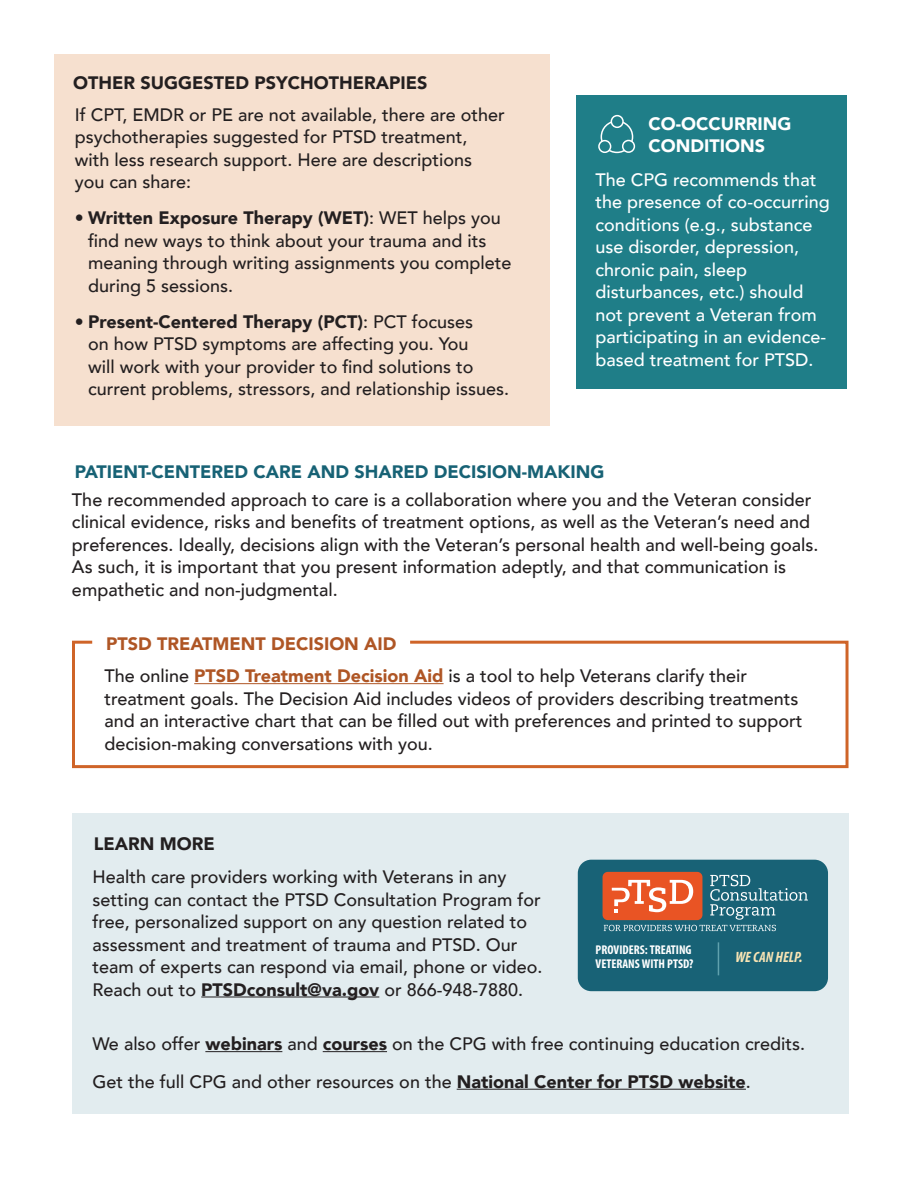
<style>
.page{position:relative;width:918px;height:1188px;background:#fff}
.page>*{position:absolute;margin:0;border:0;box-sizing:border-box;transform-origin:0 0}
.t1{font:500 18px/22.5px "Avenir";color:#231f20}
.t2{font:500 18px/22.5px "Avenir";color:#fff}
.t3{font:900 18px/32.8px "Avenir";color:#af5625}
.t4{font:900 18px "Avenir";color:#176275}
.t5{font:900 18px "Avenir";color:#231f20}
.t6{font:900 18px/22.5px "Avenir";color:#fff}
.t7{font:italic 700 condensed 15px "Myriad Pro";color:#f8e4b4}
.t8{font:700 condensed 12.75px/13.5px "Myriad Pro";color:#fff}
.s1{font-weight:900}
.s2{font-weight:500;color:#231f20}
</style>
<div class="page">
<div style="left:54px;top:54px;width:496px;height:371px;background:#f6e0cf"></div>
<svg style="left:72px;top:640px;width:777px;height:129px"></svg>
<div style="left:576px;top:95px;width:271px;height:294px;background:#1f7e88"></div>
<div style="left:72px;top:813px;width:777px;height:301px;background:#e2ecef"></div>
<hr style="left:194px;top:683px;width:250px;height:1px;background:#af5625">
<hr style="left:201px;top:997px;width:178px;height:1px;background:#231f20">
<hr style="left:205px;top:1051px;width:77px;height:1px;background:#231f20">
<hr style="left:323px;top:1051px;width:64px;height:1px;background:#231f20">
<hr style="left:457px;top:1089px;width:289px;height:1px;background:#231f20">
<div style="left:601px;top:120px;width:32px;height:33px;border:2px solid #fff;border-radius:50%"></div>
<div style="left:611px;top:116px;width:12px;height:11px;background:#1f7e88;border-radius:50%"></div>
<div style="left:611px;top:115px;width:13px;height:13px;border:2px solid #fff;border-radius:50%"></div>
<div style="left:599px;top:141px;width:12px;height:11px;background:#1f7e88;border-radius:50%"></div>
<div style="left:598px;top:140px;width:13px;height:13px;border:2px solid #fff;border-radius:50%"></div>
<div style="left:623px;top:140px;width:11px;height:12px;background:#1f7e88;border-radius:50%"></div>
<div style="left:622px;top:140px;width:13px;height:13px;border:2px solid #fff;border-radius:50%"></div>
<div style="left:578px;top:860px;width:250px;height:131px;background:#186276;border-radius:14px"></div>
<div style="left:603px;top:872px;width:99px;height:48px;background:#e95424;border-radius:5px"></div>
<svg style="left:604px;top:875px;width:204px;height:56px"></svg>
<hr style="left:718px;top:942px;width:1px;height:33px;background:#5fa1ad">
<p class="t5" style="left:73px;top:68px;width:356px">OTHER SUGGESTED PSYCHOTHERAPIES</p>
<p class="t1" style="left:75px;top:102px;width:432px">If CPT, EMDR or PE are not available, there are other psychotherapies suggested for PTSD treatment, with less research support. Here are descriptions you can share:</p>
<p class="t1" style="left:88px;top:206px;width:425px;text-indent:-14px"><span class="s1">• Written Exposure Therapy (WET)</span>: WET helps you find new ways to think about your trauma and its meaning through writing assignments you complete during 5 sessions.</p>
<p class="t1" style="left:88px;top:309px;width:423px;text-indent:-14px"><span class="s1">• Present-Centered Therapy (PCT)</span>: PCT focuses<br>on how PTSD symptoms are affecting you. You<br>will work with your provider to find solutions to current problems, stressors, and relationship issues.</p>
<p class="t6" style="left:648px;top:112px;width:144px">CO-OCCURRING<br>CONDITIONS</p>
<p class="t2" style="left:596px;top:167px;width:236px">The CPG recommends that the presence of co-occurring conditions (e.g., substance use disorder, depression, chronic pain, sleep disturbances, etc.) should not prevent a Veteran from participating in an evidence&shy;based treatment for PTSD.</p>
<p class="t4" style="left:75px;top:456px;width:531px">PATIENT-CENTERED CARE AND SHARED DECISION-MAKING</p>
<p class="t1" style="left:72px;top:487px;width:748px">The recommended approach to care is a collaboration where you and the Veteran consider clinical evidence, risks and benefits of treatment options, as well as the Veteran’s need and preferences. Ideally, decisions align with the Veteran’s personal health and well-being goals.<br>As such, it is important that you present information adeptly, and that communication is empathetic and non-judgmental.</p>
<p class="t3" style="left:105px;top:626px;width:644px">PTSD TREATMENT DECISION AID<br><span class="s2">The online</span> PTSD Treatment Decision Aid <span class="s2">is a tool to help Veterans clarify their</span></p>
<p class="t1" style="left:105px;top:686px;width:699px">treatment goals. The Decision Aid includes videos of providers describing treatments and an interactive chart that can be filled out with preferences and printed to support decision-making conversations with you.</p>
<p class="t5" style="left:94px;top:829px;width:122px">LEARN MORE</p>
<p class="t1" style="left:93px;top:865px;width:451px">Health care providers working with Veterans in any setting can contact the PTSD Consultation Program for free, personalized support on any question related to assessment and treatment of trauma and PTSD. Our team of experts can respond via email, phone or video.<br>Reach out to <span class="s1">PTSDconsult@va.gov</span> or 866-948-7880.</p>
<p class="t1" style="left:93px;top:1024px;width:714px;line-height:37.5px">We also offer <span class="s1">webinars</span> and <span class="s1">courses</span> on the CPG with free continuing education credits.<br>Get the full CPG and other resources on the <span class="s1">National Center for PTSD website</span>.</p>
<p class="t8" style="left:596px;top:943px;width:99px">PROVIDERS: TREATING<br>VETERANS WITH PTSD?</p>
<p class="t7" style="left:735px;top:948px;width:69px">WE CAN HELP.</p>
</div>
